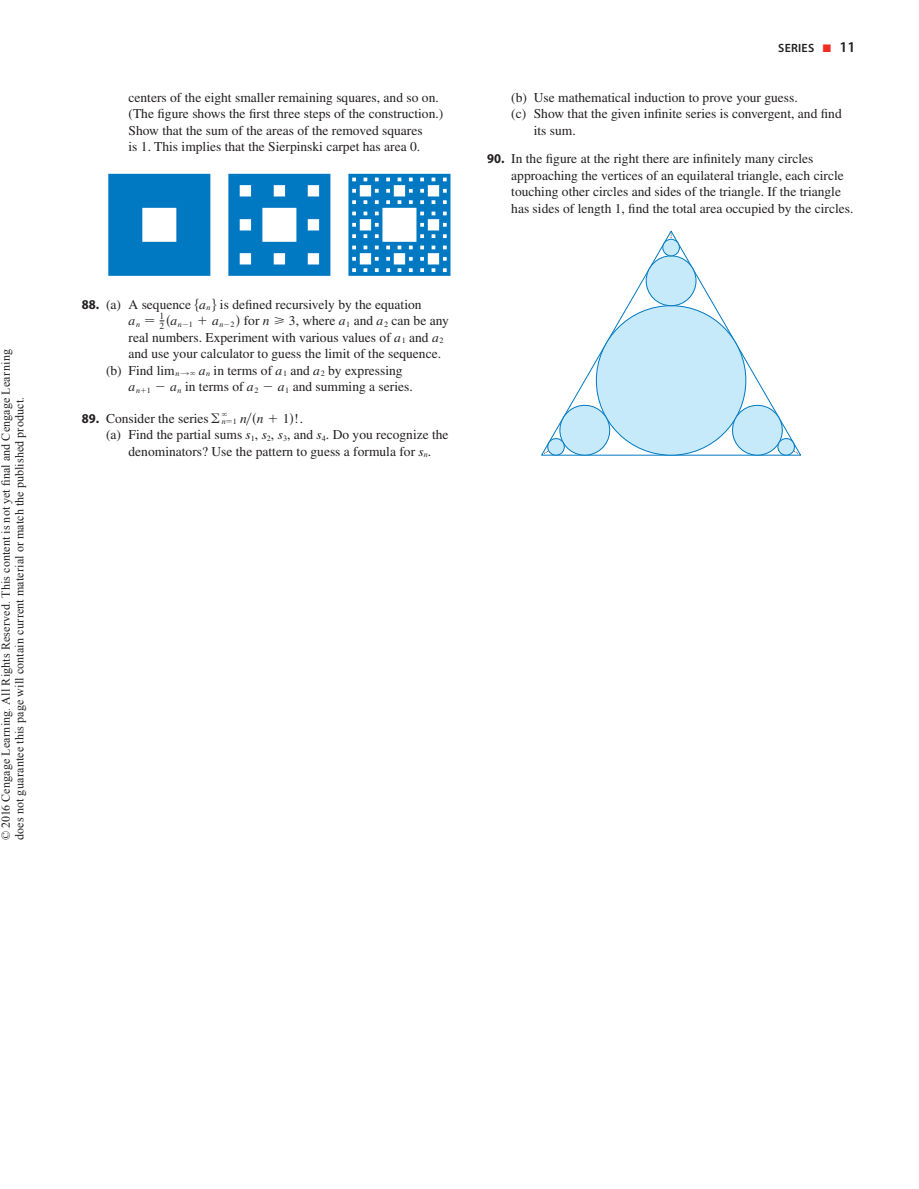
<style>
.page{position:relative;width:919px;height:1189px;background:#fff}
.page>*{position:absolute;margin:0;border:0;box-sizing:border-box;transform-origin:0 0}
.EXETX{font:13.5px/16.5px "Times LT Std";color:#231f20}
.EXEAL_xercise_alphaL{font:13.5px/16.5px "Times LT Std";color:#231f20}
.t1{font:italic 13.5px "Times LT Std";color:#231f20}
.t2{font:12px/13.5px "Times New Roman";letter-spacing:.015em;color:#231f20}
.t3{font:600 12px "Myriad Pro";letter-spacing:.02em;color:#231f20}
.t4{font:9.45px "Times LT Std";color:#231f20}
.t5{font:italic 8.1px "Times LT Std";color:#231f20}
.s1{font-family:"Myriad Pro";font-weight:700;font-stretch:semi-condensed}
.s2{font-style:italic}
.s3{font-style:normal}
.s4{color:#ee2e22}
.s5{font-size:15px}
</style>
<div class="page">
<svg style="left:541px;top:231px;width:260px;height:224px"></svg>
<div style="left:596px;top:306px;width:149px;height:149px;background:#c6eafa;border-radius:50%"></div>
<div style="left:646px;top:256px;width:50px;height:50px;background:#c6eafa;border-radius:50%"></div>
<div style="left:645px;top:255px;width:51px;height:51px;border:1px solid #0079c2;border-radius:50%"></div>
<div style="left:662px;top:239px;width:17px;height:17px;background:#c6eafa;border-radius:50%"></div>
<div style="left:662px;top:239px;width:17px;height:17px;border:1px solid #0079c2;border-radius:50%"></div>
<svg style="left:729px;top:402px;width:69px;height:53px"></svg>
<svg style="left:544px;top:401px;width:70px;height:54px"></svg>
<svg style="left:108px;top:174px;width:102px;height:102px;background:#1e88c9"></svg>
<svg style="left:228px;top:174px;width:102px;height:102px"></svg>
<svg style="left:348px;top:174px;width:102px;height:102px"></svg>
<p class="t2" style="left:-1px;top:840px;width:492px;rotate:-90deg">© 2016 Cengage Learning. All Rights Reserved. This content is not yet final and Cengage Learning does not guarantee this page will contain current material or match the published product.</p>
<p class="EXEAL_xercise_alphaL" style="left:129px;top:89px;width:316px">centers of the eight smaller remaining squares, and so on. (The figure shows the first three steps of the construction.)<br>Show that the sum of the areas of the removed squares<br>is 1. This implies that the Sierpinski carpet has area 0.</p>
<p class="EXETX" style="left:82px;top:296px;width:111px"><span class="s1">88.</span> (a) A sequence</p>
<p class="t1" style="left:199px;top:297px;width:13px">a<sub>n</sub></p>
<p class="EXETX" style="left:220px;top:296px;width:203px">is defined recursively by the equation</p>
<p class="t1" style="left:129px;top:313px;width:37px">a<sub>n</sub>−<sup>1</sup></p>
<p class="t4" style="left:159px;top:320px;width:35px">2▲<sup>a</sup><sup>n</sup> <sup>1</sup></p>
<p class="t1" style="left:212px;top:313px;width:24px">a<sub>n</sub> <sub>2</sub></p>
<p class="EXETX" style="left:244px;top:312px;width:27px">for <span class="s2">n</span></p>
<p class="EXETX" style="left:289px;top:312px;width:161px">3, where <span class="s2">a</span><sub>1</sub> and <span class="s2">a</span><sub>2</sub> can be any</p>
<p class="EXETX" style="left:129px;top:329px;width:316px">real numbers. Experiment with various values of <span class="s2">a</span><sub>1</sub> and <span class="s2">a</span><sub>2 </sub>and use your calculator to guess the limit of the sequence.</p>
<p class="EXEAL_xercise_alphaL" style="left:106px;top:362px;width:298px">(b) Find lim<sub>n</sub><sub>l</sub> <span class="s2">a</span><sub>n</sub> in terms of <span class="s2">a</span><sub>1</sub> and <span class="s2">a</span><sub>2</sub> by expressing</p>
<p class="t1" style="left:129px;top:379px;width:24px">a<sub>n</sub> <sub>1</sub></p>
<p class="EXETX" style="left:170px;top:378px;width:90px"><span class="s2">a</span><sub>n</sub> in terms of <span class="s2">a</span><sub>2</sub></p>
<p class="EXETX" style="left:278px;top:378px;width:136px"><span class="s2">a</span><sub>1</sub> and summing a series.</p>
<p class="EXETX" style="left:82px;top:410px;width:128px"><span class="s1">89.</span> Consider the series</p>
<p class="t5" style="left:211px;top:417px;width:37px">□n−<span class="s3">1</span> <sup>n</sup></p>
<p class="t1" style="left:252px;top:411px;width:13px">▲n</p>
<p class="EXETX" style="left:283px;top:410px;width:22px">1 !.</p>
<p class="EXEAL_xercise_alphaL" style="left:106px;top:426px;width:344px;text-align:center">(a) Find the partial sums <span class="s2">s</span><sub>1</sub>, <span class="s2">s</span><sub>2</sub>, <span class="s2">s</span><sub>3</sub>, and <span class="s2">s</span><sub>4</sub>. Do you recognize the denominators? Use the pattern to guess a formula for <span class="s2">s</span><sub>n</sub>.</p>
<p class="t3" style="left:778px;top:40px;width:79px">SERIES <span class="s4">■</span> <span class="s5">11</span></p>
<p class="EXEAL_xercise_alphaL" style="left:511px;top:89px;width:288px">(b) Use mathematical induction to prove your guess.</p>
<p class="EXEAL_xercise_alphaL" style="left:534px;top:105px;width:309px;text-indent:-23px">(c) Show that the given infinite series is convergent, and find its sum.</p>
<p class="EXETX" style="left:511px;top:150px;width:343px;text-indent:-24px"><span class="s1">90.</span> In the figure at the right there are infinitely many circles approaching the vertices of an equilateral triangle, each circle touching other circles and sides of the triangle. If the triangle has sides of length 1, find the total area occupied by the circles.</p>
</div>
